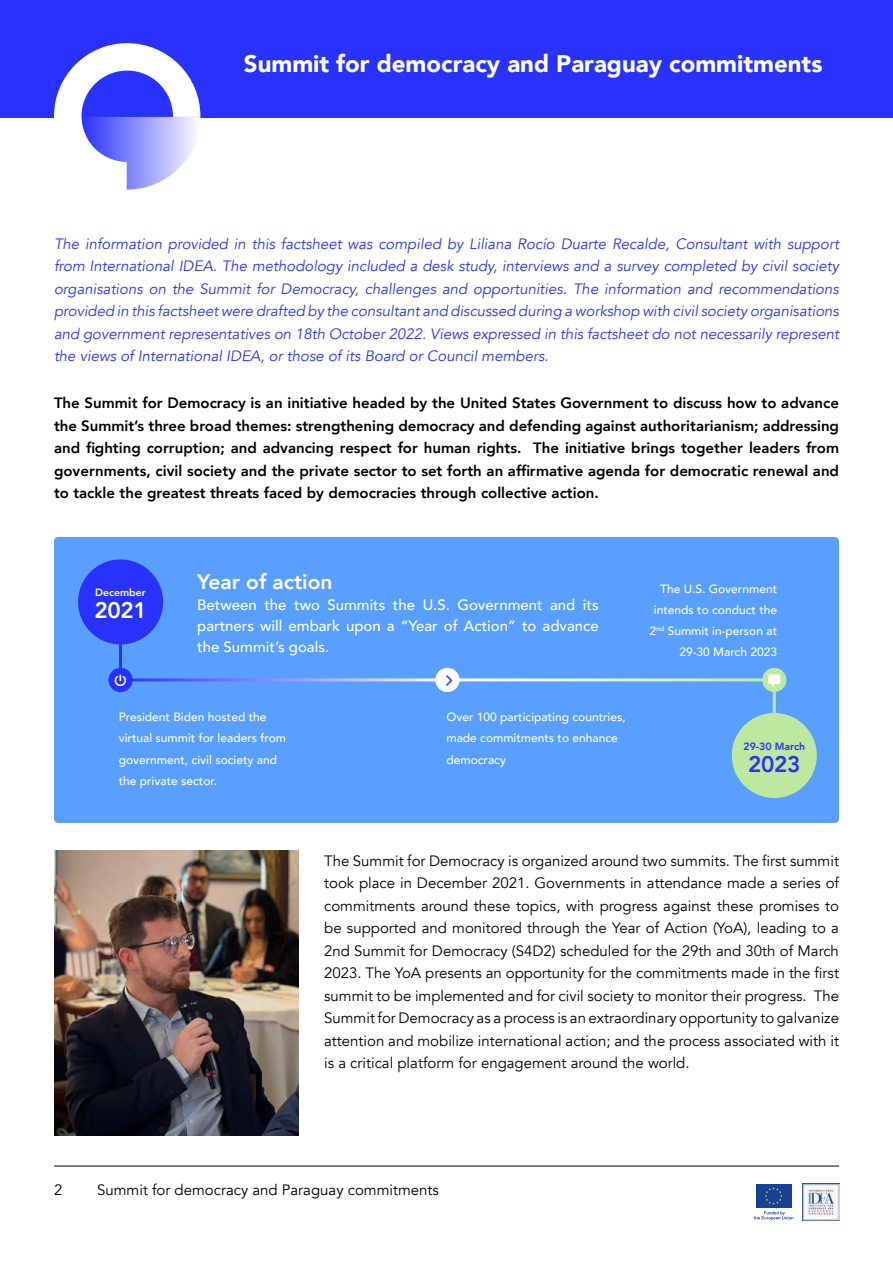
<style>
.page{position:relative;width:893px;height:1263px;background:#fff}
.page>*{position:absolute;margin:0;border:0;box-sizing:border-box;transform-origin:0 0}
.t1{font:900 24px "Avenir";color:#fff}
.t2{font:800 22.5px "Avenir";color:#fff}
.t3{font:800 22.5px "Avenir";color:#2832fa}
.t4{font:800 21px "Avenir";color:#fff}
.t5{font:15px/22.5px "Avenir";color:#000;text-align:justify}
.t6{font:italic 15px/22.5px "Avenir";color:#2832fa;text-align:justify}
.t7{font:800 15px/22.5px "Avenir";color:#000;text-align:justify}
.t8{font:500 15px/21px "Avenir";color:#fff;text-align:justify}
.t9{font:500 12px/21px "Avenir";color:#fff}
.t10{font:12px "Font Awesome 6 Pro Solid";color:#2832fa}
.t11{font:800 10.5px "Avenir";color:#2832fa}
.t12{font:800 10.5px "Avenir";color:#fff}
</style>
<div class="page">
<div style="left:0;top:0;width:893px;height:118px;background:#2832fa"></div>
<hr style="left:54px;top:1166px;width:785px;height:1px;background:#000">
<img style="left:803px;top:1184px;width:36px;height:36px">
<svg style="left:791px;top:1184px;width:1px;height:24px"></svg>
<div style="left:756px;top:1184px;width:35px;height:24px;background:#164194"></div>
<svg style="left:765px;top:1187px;width:17px;height:18px"></svg>
<svg style="left:754px;top:1211px;width:39px;height:9px"></svg>
<svg style="left:54px;top:43px;width:146px;height:147px"></svg>
<img style="left:54px;top:851px;width:245px;height:284px">
<div style="left:54px;top:537px;width:785px;height:286px;background:#589fff;border-radius:4px"></div>
<svg style="left:117px;top:630px;width:659px;height:94px"></svg>
<div style="left:78px;top:559px;width:85px;height:85px;background:#2832fa;border-radius:50%"></div>
<div style="left:732px;top:713px;width:85px;height:85px;background:#bde89f;border-radius:50%"></div>
<div style="left:108px;top:668px;width:25px;height:24px;background:#2832fa;border-radius:50%"></div>
<div style="left:762px;top:668px;width:24px;height:24px;background:#bde89f;border-radius:50%"></div>
<div style="left:435px;top:668px;width:25px;height:24px;background:#fff;border-radius:50%"></div>
<svg style="left:768px;top:674px;width:12px;height:12px"></svg>
<h1 class="t1" style="left:244px;top:43px;width:580px">Summit for democracy and Paraguay commitments</h1>
<p class="t6" style="left:54px;top:233px;width:786px">The information provided in this factsheet was compiled by Liliana Rocío Duarte Recalde, Consultant with support from International IDEA. The methodology included a desk study, interviews and a survey completed by civil society organisations on the Summit for Democracy, challenges and opportunities. The information and recommendations provided in this factsheet were drafted by the consultant and discussed during a workshop with civil society organisations and government representatives on 18th October 2022. Views expressed in this factsheet do not necessarily represent the views of International IDEA, or those of its Board or Council members.</p>
<p class="t7" style="left:54px;top:392px;width:787px">The Summit for Democracy is an initiative headed by the United States Government to discuss how to advance the Summit’s three broad themes: strengthening democracy and defending against authoritarianism; addressing and fighting corruption; and advancing respect for human rights. The initiative brings together leaders from governments, civil society and the private sector to set forth an affirmative agenda for democratic renewal and to tackle the greatest threats faced by democracies through collective action.</p>
<p class="t12" style="left:95px;top:584px;width:52px">December</p>
<h2 class="t2" style="left:94px;top:593px;width:54px">2021</h2>
<h3 class="t4" style="left:197px;top:566px;width:137px">Year of action</h3>
<p class="t8" style="left:197px;top:594px;width:403px">Between the two Summits the U.S. Government and its partners will embark upon a “Year of Action” to advance the Summit’s goals.</p>
<p class="t10" style="left:445px;top:674px;width:9px">❖□■▼</p>
<p class="t9" style="left:119px;top:706px;width:169px">President Biden hosted the virtual summit for leaders from government, civil society and the private sector.</p>
<p class="t9" style="left:446px;top:706px;width:181px">Over 100 participating countries, made commitments to enhance democracy</p>
<p class="t9" style="left:650px;top:577px;width:129px;text-align:right">The U.S. Government intends to conduct the<br>2<sup>nd</sup> Summit in-person at<br>29-30 March 2023</p>
<p class="t11" style="left:743px;top:738px;width:63px">29-30 March</p>
<h2 class="t3" style="left:748px;top:746px;width:54px">2023</h2>
<p class="t5" style="left:324px;top:850px;width:516px">The Summit for Democracy is organized around two summits. The first summit took place in December 2021. Governments in attendance made a series of commitments around these topics, with progress against these promises to be supported and monitored through the Year of Action (YoA), leading to a 2nd Summit for Democracy (S4D2) scheduled for the 29th and 30th of March 2023. The YoA presents an opportunity for the commitments made in the first summit to be implemented and for civil society to monitor their progress. The Summit for Democracy as a process is an extraordinary opportunity to galvanize attention and mobilize international action; and the process associated with it is a critical platform for engagement around the world.</p>
<p class="t5" style="left:54px;top:1179px;width:10px">2</p>
<p class="t5" style="left:97px;top:1179px;width:343px">Summit for democracy and Paraguay commitments</p>
</div>
